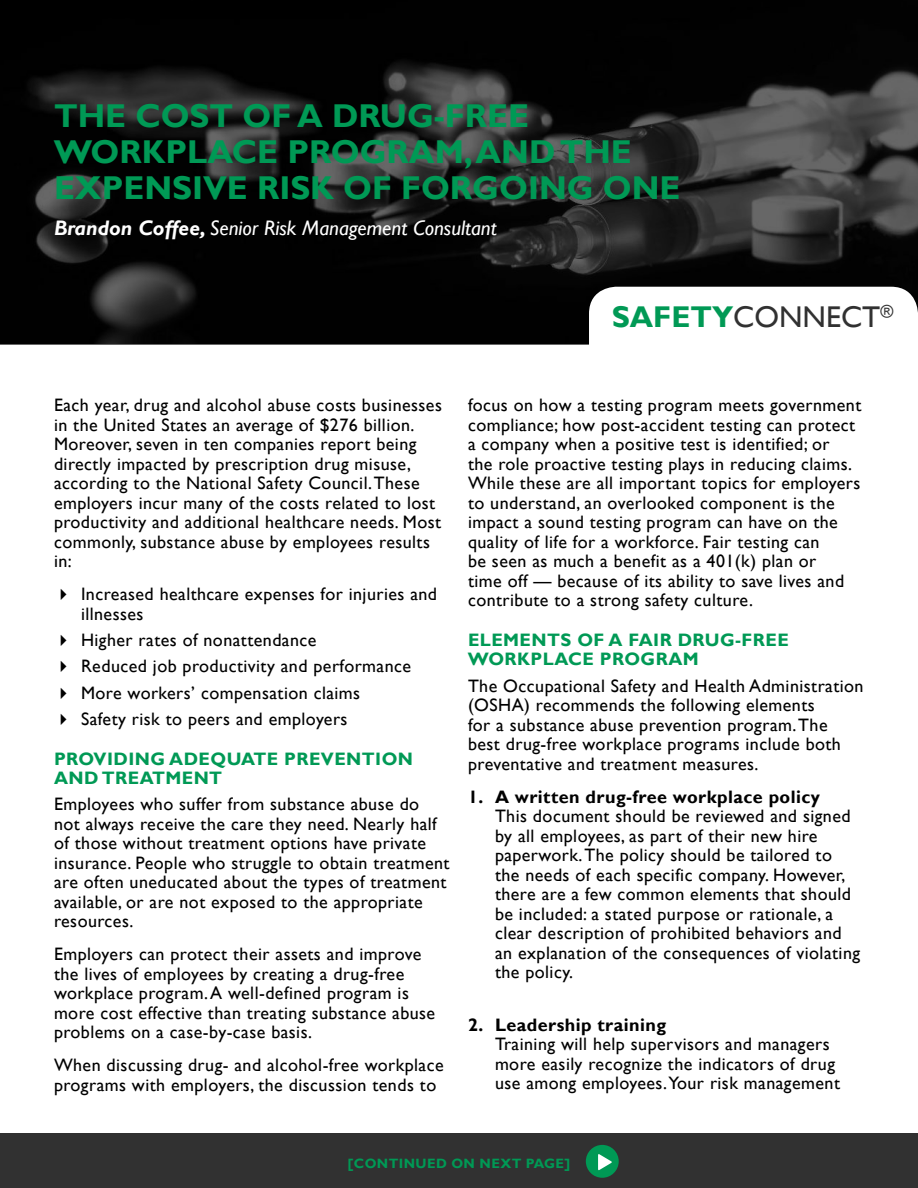
<style>
.page{position:relative;width:918px;height:1188px;background:#fff}
.page>*{position:absolute;margin:0;border:0;box-sizing:border-box;transform-origin:0 0}
.t1{font:700 33px/36px "Gill Sans";color:#095}
.t2{font:30px "Gill Sans";color:#313131}
.t3{font:italic 21px "Gill Sans";color:#fff}
.t4{font:18px/19.5px "Gill Sans";letter-spacing:.025em;color:#000}
.t5{font:700 18px/19.5px "Gill Sans";letter-spacing:.025em;color:#095}
.t6{font:700 18px "Gill Sans";letter-spacing:.025em;color:#000}
.t7{font:700 13.5px "Gill Sans";letter-spacing:.03em;color:#095}
.s1{font-weight:700}
.s2{font-weight:700;color:#095}
</style>
<div class="page">
<svg style="left:0;top:0;width:918px;height:345px;background:#161616"></svg>
<svg style="left:589px;top:287px;width:329px;height:58px"></svg>
<div style="left:0;top:1133px;width:918px;height:55px;background:#313131"></div>
<div style="left:586px;top:1145px;width:33px;height:33px;background:#095;border-radius:50%"></div>
<svg style="left:598px;top:1154px;width:14px;height:17px"></svg>
<h1 class="t1" style="left:54px;top:101px;width:628px">THE COST OF A DRUG-FREE<br>WORKPLACE PROGRAM, AND THE<br>EXPENSIVE RISK OF FORGOING ONE</h1>
<p class="t3" style="left:54px;top:221px;width:444px"><span class="s1">Brandon Coffee,</span> Senior Risk Management Consultant</p>
<h2 class="t2" style="left:612px;top:305px;width:283px"><span class="s2">SAFETY</span>CONNECT<sup>®</sup></h2>
<p class="t4" style="left:54px;top:397px;width:389px">Each year, drug and alcohol abuse costs businesses in the United States an average of $276 billion.<br>Moreover, seven in ten companies report being directly impacted by prescription drug misuse, according to the National Safety Council. These employers incur many of the costs related to lost productivity and additional healthcare needs. Most commonly, substance abuse by employees results in:</p>
<p class="t4" style="left:81px;top:586px;width:358px">Increased healthcare expenses for injuries and illnesses</p>
<p class="t4" style="left:81px;top:628px;width:332px;line-height:26.2px">Higher rates of nonattendance<br>Reduced job productivity and performance More workers’ compensation claims<br>Safety risk to peers and employers</p>
<p class="t5" style="left:54px;top:751px;width:361px">PROVIDING ADEQUATE PREVENTION<br>AND TREATMENT</p>
<p class="t4" style="left:54px;top:796px;width:397px">Employees who suffer from substance abuse do not always receive the care they need. Nearly half of those without treatment options have private insurance. People who struggle to obtain treatment are often uneducated about the types of treatment available, or are not exposed to the appropriate resources.</p>
<p class="t4" style="left:54px;top:946px;width:383px">Employers can protect their assets and improve the lives of employees by creating a drug-free workplace program. A well-defined program is more cost effective than treating substance abuse problems on a case-by-case basis.</p>
<p class="t4" style="left:54px;top:1057px;width:391px">When discussing drug- and alcohol-free workplace programs with employers, the discussion tends to</p>
<p class="t4" style="left:468px;top:397px;width:395px">focus on how a testing program meets government compliance; how post-accident testing can protect a company when a positive test is identified; or<br>the role proactive testing plays in reducing claims.<br>While these are all important topics for employers to understand, an overlooked component is the impact a sound testing program can have on the quality of life for a workforce. Fair testing can<br>be seen as much a benefit as a 401(k) plan or<br>time off — because of its ability to save lives and contribute to a strong safety culture.</p>
<p class="t5" style="left:468px;top:632px;width:322px">ELEMENTS OF A FAIR DRUG-FREE<br>WORKPLACE PROGRAM</p>
<p class="t4" style="left:468px;top:677px;width:397px">The Occupational Safety and Health Administration (OSHA) recommends the following elements<br>for a substance abuse prevention program. The best drug-free workplace programs include both preventative and treatment measures.</p>
<p class="t6" style="left:468px;top:790px;width:354px">1. A written drug-free workplace policy</p>
<p class="t4" style="left:495px;top:808px;width:367px">This document should be reviewed and signed by all employees, as part of their new hire paperwork. The policy should be tailored to the needs of each specific company. However, there are a few common elements that should be included: a stated purpose or rationale, a clear description of prohibited behaviors and an explanation of the consequences of violating the policy.</p>
<p class="t6" style="left:468px;top:1018px;width:200px">2. Leadership training</p>
<p class="t4" style="left:495px;top:1036px;width:347px">Training will help supervisors and managers more easily recognize the indicators of drug use among employees. Your risk management</p>
<p class="t7" style="left:348px;top:1158px;width:224px">[CONTINUED ON NEXT PAGE]</p>
</div>
